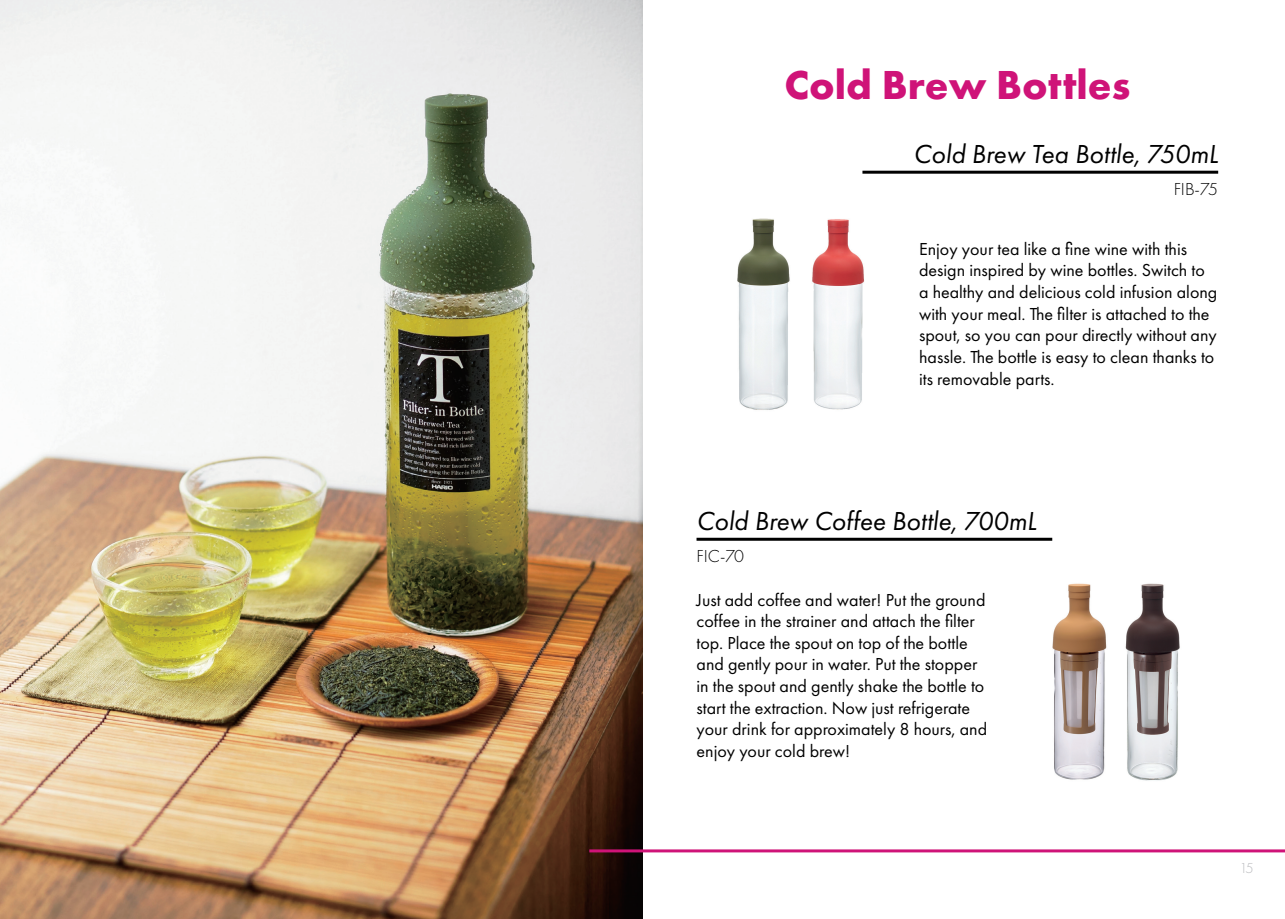
<style>
.page{position:relative;width:1285px;height:919px;background:#fff}
.page>*{position:absolute;margin:0;border:0;box-sizing:border-box;transform-origin:0 0}
.t1{font:700 42px "Futura PT";color:#cf1378}
.t2{font:italic 27px "Futura PT";color:#000}
.t3{font:18px/21.6px "Futura PT";color:#000}
.t4{font:300 18px "Futura PT";color:#000}
.t5{font:300 15px "Futura PT";color:#bcbdc0}
</style>
<div class="page">
<img style="left:0;top:0;width:642px;height:918px">
<img style="left:737px;top:218px;width:127px;height:192px">
<img style="left:1052px;top:583px;width:128px;height:198px">
<hr style="left:862px;top:171px;width:355px;height:3px;background:#000">
<hr style="left:696px;top:537px;width:356px;height:3px;background:#000">
<hr style="left:589px;top:849px;width:695px;height:3px;background:#cf1378">
<h1 class="t1" style="left:784px;top:58px;width:347px">Cold Brew Bottles</h1>
<h2 class="t2" style="left:913px;top:138px;width:306px">Cold Brew Tea Bottle, 750mL</h2>
<p class="t4" style="left:1173px;top:179px;width:46px">FIB-75</p>
<p class="t3" style="left:918px;top:238px;width:300px">Enjoy your tea like a fine wine with this design inspired by wine bottles. Switch to a healthy and delicious cold infusion along with your meal. The filter is attached to the spout, so you can pour directly without any hassle. The bottle is easy to clean thanks to its removable parts.</p>
<h2 class="t2" style="left:696px;top:505px;width:341px">Cold Brew Coffee Bottle, 700mL</h2>
<p class="t4" style="left:696px;top:546px;width:49px">FIC-70</p>
<p class="t3" style="left:696px;top:588px;width:292px">Just add coffee and water! Put the ground coffee in the strainer and attach the filter top. Place the spout on top of the bottle and gently pour in water. Put the stopper in the spout and gently shake the bottle to start the extraction. Now just refrigerate your drink for approximately 8 hours, and enjoy your cold brew!</p>
<p class="t5" style="left:1239px;top:859px;width:16px">15</p>
</div>
